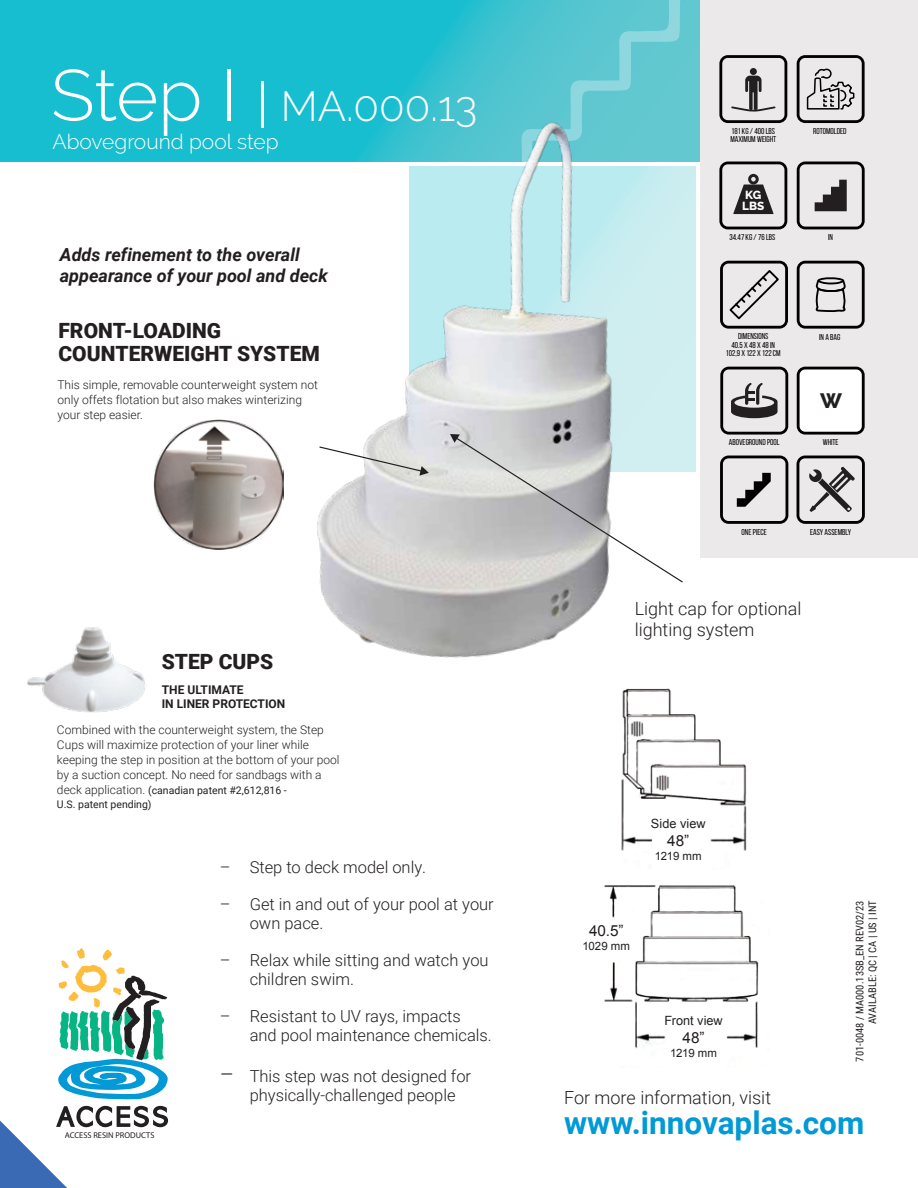
<style>
.page{position:relative;width:918px;height:1188px;background:#fff}
.page>*{position:absolute;margin:0;border:0;box-sizing:border-box;transform-origin:0 0}
.t1{font:300 42px "Raleway";color:#fff}
.t2{font:700 31.5px "Roboto";color:#0199d6}
.t3{font:900 21px/22.5px "Roboto";color:#231f20}
.t4{font:300 21px "Raleway";color:#fff}
.t5{font:800 20.7px "Raleway";color:#231f20}
.t6{font:300 18px/21px "Roboto";color:#231f20}
.t7{font:italic 700 18px/21.6px "Roboto";color:#231f20}
.t8{font:300 16.5px/19.5px "Roboto";color:#231f20}
.t9{font:15.3px "Arial";color:#231f20}
.t10{font:12.75px "Arial";letter-spacing:.005em;color:#231f20}
.t11{font:300 12px/15px "Roboto";color:#231f20}
.t12{font:700 12px/14.4px "Roboto";color:#231f20}
.t13{font:800 11.7px/10.8px "Raleway";color:#fff}
.t14{font:11.4px "Arial";letter-spacing:-.02em;color:#231f20}
.t15{font:10.5px/13.5px "Roboto";color:#231f20}
.t16{font:10.5px/12.6px "Roboto Condensed";color:#231f20;text-align:right}
.t17{font:8.55px/8.6px "Bebas Neue";color:#010101}
.t18{font:8.4px "Myriad Pro";color:#231f20}
.s1{font-size:72px}
.s2{font-size:51px}
.s3{font-weight:300;font-size:12px}
.s4{font-size:21.9px}
</style>
<div class="page">
<svg style="left:0;top:0;width:522px;height:162px;background:#1abecf"></svg>
<img style="left:241px;top:96px;width:455px;height:562px">
<svg style="left:319px;top:446px;width:110px;height:30px"></svg>
<svg style="left:58px;top:948px;width:110px;height:151px"></svg>
<div style="left:700px;top:0;width:218px;height:558px;background:#ebe9e9"></div>
<svg style="left:797px;top:55px;width:68px;height:68px"></svg>
<svg style="left:522px;top:0;width:265px;height:229px"></svg>
<svg style="left:797px;top:162px;width:68px;height:67px"></svg>
<svg style="left:720px;top:261px;width:68px;height:68px"></svg>
<svg style="left:797px;top:261px;width:68px;height:68px"></svg>
<svg style="left:720px;top:367px;width:68px;height:68px"></svg>
<svg style="left:797px;top:367px;width:68px;height:68px;background:#d9d9d9"></svg>
<svg style="left:0;top:1106px;width:168px;height:82px"></svg>
<svg style="left:720px;top:456px;width:68px;height:68px"></svg>
<svg style="left:797px;top:456px;width:68px;height:68px"></svg>
<svg style="left:450px;top:434px;width:233px;height:149px"></svg>
<img style="left:153px;top:420px;width:130px;height:130px">
<img style="left:27px;top:627px;width:118px;height:86px">
<img style="left:604px;top:885px;width:155px;height:164px">
<img style="left:621px;top:688px;width:126px;height:163px">
<h1 class="t1" style="left:51px;top:81px;width:428px"><span class="s1">Step I</span> <span class="s2">|</span> MA.000.13</h1>
<h3 class="t4" style="left:52px;top:129px;width:228px">Aboveground pool step</h3>
<h3 class="t7" style="left:60px;top:243px;width:269px">Adds refinement to the overall appearance of your pool and deck</h3>
<h3 class="t3" style="left:58px;top:319px;width:263px">FRONT-LOADING<br>COUNTERWEIGHT SYSTEM</h3>
<p class="t11" style="left:57px;top:377px;width:262px">This simple, removable counterweight system not only offets flotation but also makes winterizing your step easier.</p>
<h3 class="t3" style="left:162px;top:649px;width:113px">STEP CUPS</h3>
<p class="t12" style="left:162px;top:682px;width:125px">THE ULTIMATE<br>IN LINER PROTECTION</p>
<p class="t11" style="left:57px;top:722px;width:284px">Combined with the counterweight system, the Step Cups will maximize protection of your liner while keeping the step in position at the bottom of your pool by a suction concept. No need for sandbags with a</p>
<p class="t15" style="left:57px;top:784px;width:231px"><span class="s3">deck application.</span> (canadian patent #2,612,816 -<br>U.S. patent pending)</p>
<p class="t18" style="left:65px;top:1131px;width:91px">ACCESS RESIN PRODUCTS</p>
<h3 class="t8" style="left:220px;top:857px;width:208px">– Step to deck model only.</h3>
<h3 class="t8" style="left:250px;top:894px;width:246px;text-indent:-30px">– Get in and out of your pool at your own pace.</h3>
<h3 class="t8" style="left:250px;top:949px;width:240px;text-indent:-30px">– Relax while sitting and watch you children swim.</h3>
<h3 class="t8" style="left:250px;top:1005px;width:244px;text-indent:-30px">– Resistant to UV rays, impacts and pool maintenance chemicals.</h3>
<h3 class="t8" style="left:250px;top:1065px;width:223px;text-indent:-30px"><span class="s4">–</span> This step was not designed for physically-challenged people</h3>
<p class="t17" style="left:731px;top:127px;width:47px">181 KG / 400 LBS<br>MAXIMUM WEIGHT</p>
<p class="t17" style="left:813px;top:126px;width:35px">ROTOMOLDED</p>
<p class="t13" style="left:742px;top:189px;width:24px">KG<br>LBS</p>
<p class="t17" style="left:730px;top:233px;width:47px">34.47 KG / 76 LBS</p>
<p class="t17" style="left:828px;top:233px;width:6px">IN</p>
<p class="t17" style="left:726px;top:332px;width:56px;text-align:center">DIMENSIONS<br>40.5 X 48 X 48 IN<br>102,9 X 122 X 122 CM</p>
<p class="t17" style="left:819px;top:332px;width:23px">IN A BAG</p>
<h3 class="t5" style="left:820px;top:389px;width:23px">W</h3>
<p class="t17" style="left:729px;top:438px;width:52px">ABOVEGROUND POOL</p>
<p class="t17" style="left:823px;top:438px;width:17px">WHITE</p>
<p class="t17" style="left:742px;top:528px;width:27px">ONE PIECE</p>
<p class="t17" style="left:810px;top:528px;width:43px">EASY ASSEMBLY</p>
<h3 class="t6" style="left:635px;top:598px;width:168px">Light cap for optional lighting system</h3>
<p class="t10" style="left:651px;top:815px;width:56px">Side view</p>
<p class="t9" style="left:667px;top:831px;width:24px">48”</p>
<p class="t14" style="left:655px;top:848px;width:48px">1219 mm</p>
<p class="t9" style="left:589px;top:921px;width:36px">40.5”</p>
<p class="t14" style="left:582px;top:939px;width:49px">1029 mm</p>
<p class="t10" style="left:664px;top:1012px;width:60px">Front view</p>
<p class="t9" style="left:682px;top:1028px;width:24px">48”</p>
<p class="t14" style="left:670px;top:1045px;width:48px">1219 mm</p>
<p class="t16" style="left:853px;top:1062px;width:163px;rotate:-90deg">701-0048 / MA000.13SB_EN REV02/23<br>AVAILABLE: QC | CA | US | INT</p>
<h3 class="t6" style="left:564px;top:1086px;width:208px">For more information, visit</h3>
<h2 class="t2" style="left:564px;top:1100px;width:302px">www.innovaplas.com</h2>
</div>
